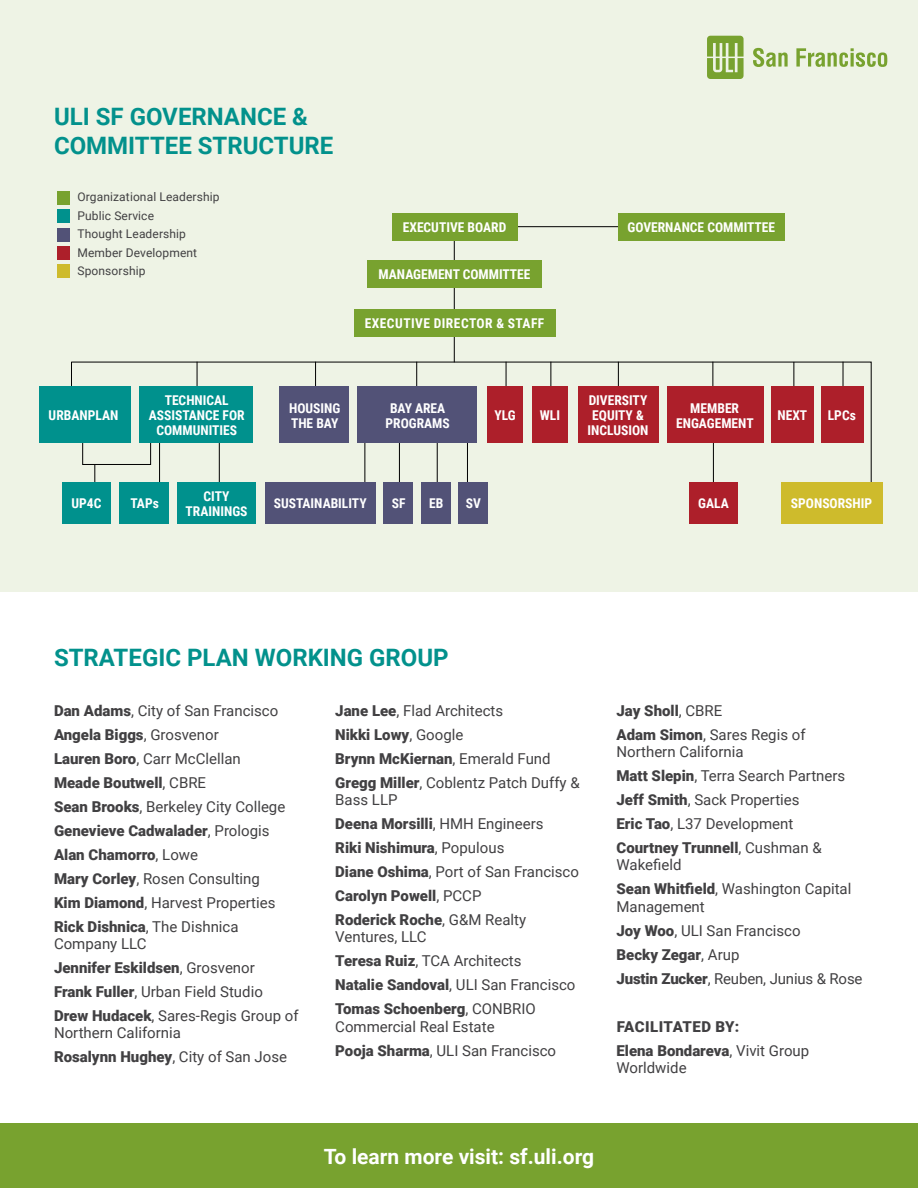
<style>
.page{position:relative;width:918px;height:1188px;background:#fff}
.page>*{position:absolute;margin:0;border:0;box-sizing:border-box;transform-origin:0 0}
.t1{font:700 24px/28.8px "Roboto";color:#02918c}
.t2{font:700 21px "Roboto";color:#fff}
.t3{font:15px/24px "Roboto";color:#414042}
.t4{font:900 15px/24px "Roboto";color:#414042}
.t5{font:700 13.5px/15px "Roboto Condensed";color:#fff;text-align:center}
.t6{font:700 13.5px "Roboto Condensed";letter-spacing:.035em;color:#fff}
.t7{font:12px/18.3px "Roboto";letter-spacing:.01em;color:#414042}
.s1{font-weight:900}
.s2{font-weight:400}
</style>
<div class="page">
<div style="left:0;top:0;width:918px;height:592px;background:#eef3e5"></div>
<div style="left:0;top:1123px;width:918px;height:65px;background:#78a22f"></div>
<svg style="left:753px;top:48px;width:35px;height:19px"></svg>
<svg style="left:796px;top:48px;width:91px;height:19px"></svg>
<svg style="left:707px;top:36px;width:37px;height:43px"></svg>
<hr style="left:454px;top:232px;width:1px;height:130px;background:#000">
<hr style="left:512px;top:226px;width:129px;height:1px;background:#000">
<svg style="left:71px;top:361px;width:801px;height:133px"></svg>
<hr style="left:71px;top:362px;width:1px;height:40px;background:#000">
<hr style="left:197px;top:362px;width:1px;height:40px;background:#000">
<hr style="left:315px;top:362px;width:1px;height:40px;background:#000">
<hr style="left:416px;top:362px;width:1px;height:40px;background:#000">
<hr style="left:506px;top:362px;width:1px;height:40px;background:#000">
<hr style="left:550px;top:362px;width:1px;height:40px;background:#000">
<hr style="left:618px;top:362px;width:1px;height:40px;background:#000">
<hr style="left:712px;top:362px;width:1px;height:40px;background:#000">
<hr style="left:794px;top:362px;width:1px;height:40px;background:#000">
<hr style="left:843px;top:362px;width:1px;height:40px;background:#000">
<svg style="left:82px;top:429px;width:69px;height:36px"></svg>
<hr style="left:94px;top:465px;width:1px;height:35px;background:#000">
<hr style="left:159px;top:439px;width:1px;height:61px;background:#000">
<hr style="left:219px;top:439px;width:1px;height:61px;background:#000">
<hr style="left:364px;top:439px;width:1px;height:61px;background:#000">
<hr style="left:467px;top:439px;width:1px;height:61px;background:#000">
<hr style="left:713px;top:439px;width:1px;height:61px;background:#000">
<hr style="left:437px;top:439px;width:1px;height:61px;background:#000">
<hr style="left:399px;top:439px;width:1px;height:61px;background:#000">
<div style="left:392px;top:213px;width:125px;height:27px;background:#78a22f"></div>
<div style="left:367px;top:260px;width:175px;height:28px;background:#78a22f"></div>
<div style="left:354px;top:309px;width:202px;height:27px;background:#78a22f"></div>
<div style="left:618px;top:213px;width:166px;height:27px;background:#78a22f"></div>
<div style="left:39px;top:386px;width:91px;height:57px;background:#00918d"></div>
<div style="left:487px;top:386px;width:36px;height:57px;background:#ad1f2a"></div>
<div style="left:771px;top:386px;width:42px;height:57px;background:#ad1f2a"></div>
<div style="left:821px;top:386px;width:42px;height:57px;background:#ad1f2a"></div>
<div style="left:532px;top:386px;width:36px;height:57px;background:#ad1f2a"></div>
<div style="left:62px;top:482px;width:49px;height:42px;background:#00918d"></div>
<div style="left:689px;top:482px;width:49px;height:42px;background:#ad1f2a"></div>
<div style="left:120px;top:482px;width:49px;height:42px;background:#00918d"></div>
<div style="left:384px;top:482px;width:29px;height:42px;background:#525277"></div>
<div style="left:421px;top:482px;width:30px;height:42px;background:#525277"></div>
<div style="left:458px;top:482px;width:30px;height:42px;background:#525277"></div>
<div style="left:265px;top:482px;width:110px;height:42px;background:#525277"></div>
<div style="left:781px;top:482px;width:101px;height:42px;background:#cebb2c"></div>
<div style="left:177px;top:482px;width:79px;height:42px;background:#00918d"></div>
<div style="left:280px;top:386px;width:69px;height:57px;background:#525277"></div>
<div style="left:140px;top:386px;width:113px;height:57px;background:#00918d"></div>
<div style="left:578px;top:386px;width:81px;height:57px;background:#ad1f2a"></div>
<div style="left:357px;top:386px;width:119px;height:57px;background:#525277"></div>
<div style="left:668px;top:386px;width:96px;height:57px;background:#ad1f2a"></div>
<div style="left:57px;top:191px;width:13px;height:14px;background:#78a22f"></div>
<div style="left:57px;top:209px;width:13px;height:14px;background:#00918d"></div>
<div style="left:57px;top:228px;width:13px;height:13px;background:#525277"></div>
<div style="left:57px;top:247px;width:13px;height:13px;background:#ad1f2a"></div>
<div style="left:57px;top:264px;width:13px;height:14px;background:#cebb2c"></div>
<h1 class="t1" style="left:54px;top:102px;width:281px">ULI SF GOVERNANCE &amp;<br>COMMITTEE STRUCTURE</h1>
<p class="t7" style="left:78px;top:188px;width:144px">Organizational Leadership<br>Public Service<br>Thought Leadership<br>Member Development<br>Sponsorship</p>
<p class="t5" style="left:403px;top:219px;width:105px">EXECUTIVE BOARD</p>
<p class="t5" style="left:379px;top:266px;width:154px">MANAGEMENT COMMITTEE</p>
<p class="t6" style="left:365px;top:313px;width:181px">EXECUTIVE DIRECTOR &amp; STAFF</p>
<p class="t5" style="left:627px;top:219px;width:149px">GOVERNANCE COMMITTEE</p>
<p class="t5" style="left:149px;top:393px;width:97px">TECHNICAL<br>ASSISTANCE FOR<br>COMMUNITIES</p>
<p class="t5" style="left:588px;top:393px;width:62px">DIVERSITY<br>EQUITY &amp;<br>INCLUSION</p>
<p class="t5" style="left:289px;top:400px;width:53px;text-align:left">HOUSING<br>THE BAY</p>
<p class="t5" style="left:386px;top:400px;width:66px">BAY AREA<br>PROGRAMS</p>
<p class="t5" style="left:676px;top:400px;width:79px">MEMBER<br>ENGAGEMENT</p>
<p class="t5" style="left:49px;top:407px;width:71px">URBANPLAN</p>
<p class="t5" style="left:494px;top:407px;width:23px">YLG</p>
<p class="t5" style="left:540px;top:407px;width:22px">WLI</p>
<p class="t5" style="left:777px;top:407px;width:31px">NEXT</p>
<p class="t5" style="left:828px;top:407px;width:29px">LPCs</p>
<p class="t5" style="left:186px;top:488px;width:63px">CITY<br>TRAININGS</p>
<p class="t5" style="left:72px;top:496px;width:31px">UP4C</p>
<p class="t5" style="left:130px;top:496px;width:30px">TAPs</p>
<p class="t5" style="left:274px;top:496px;width:94px">SUSTAINABILITY</p>
<p class="t5" style="left:392px;top:496px;width:15px">SF</p>
<p class="t5" style="left:429px;top:496px;width:16px">EB</p>
<p class="t5" style="left:466px;top:496px;width:17px">SV</p>
<p class="t5" style="left:698px;top:496px;width:32px">GALA</p>
<p class="t5" style="left:791px;top:496px;width:83px">SPONSORSHIP</p>
<h1 class="t1" style="left:54px;top:642px;width:396px">STRATEGIC PLAN WORKING GROUP</h1>
<p class="t3" style="left:54px;top:698px;width:233px"><span class="s1">Dan Adams</span>, City of San Francisco<br><span class="s1">Angela Biggs</span>, Grosvenor<br><span class="s1">Lauren Boro</span>, Carr McClellan<br><span class="s1">Meade Boutwell</span>, CBRE<br><span class="s1">Sean Brooks</span>, Berkeley City College<br><span class="s1">Genevieve Cadwalader</span>, Prologis<br><span class="s1">Alan Chamorro</span>, Lowe<br><span class="s1">Mary Corley</span>, Rosen Consulting<br><span class="s1">Kim Diamond</span>, Harvest Properties<br><span class="s1">Rick Dishnica</span>, The Dishnica</p>
<p class="t3" style="left:54px;top:931px;width:246px">Company LLC<br><span class="s1">Jennifer Eskildsen</span>, Grosvenor<br><span class="s1">Frank Fuller</span>, Urban Field Studio<br><span class="s1">Drew Hudacek</span>, Sares-Regis Group of</p>
<p class="t3" style="left:54px;top:1021px;width:235px">Northern California<br><span class="s1">Rosalynn Hughey</span>, City of San Jose</p>
<p class="t3" style="left:335px;top:698px;width:246px"><span class="s1">Jane Lee</span>, Flad Architects<br><span class="s1">Nikki Lowy</span>, Google<br><span class="s1">Brynn McKiernan</span>, Emerald Fund<br><span class="s1">Gregg Miller</span>, Coblentz Patch Duffy &amp;</p>
<p class="t3" style="left:335px;top:787px;width:245px">Bass LLP<br><span class="s1">Deena Morsilli</span>, HMH Engineers<br><span class="s1">Riki Nishimura</span>, Populous<br><span class="s1">Diane Oshima</span>, Port of San Francisco<br><span class="s1">Carolyn Powell</span>, PCCP<br><span class="s1">Roderick Roche</span>, G&amp;M Realty</p>
<p class="t3" style="left:335px;top:925px;width:242px">Ventures, LLC<br><span class="s1">Teresa Ruiz</span>, TCA Architects<br><span class="s1">Natalie Sandoval</span>, ULI San Francisco<br><span class="s1">Tomas Schoenberg</span>, CONBRIO</p>
<p class="t3" style="left:335px;top:1014px;width:222px">Commercial Real Estate<br><span class="s1">Pooja Sharma</span>, ULI San Francisco</p>
<p class="t3" style="left:616px;top:698px;width:191px"><span class="s1">Jay Sholl</span>, CBRE<br><span class="s1">Adam Simon</span>, Sares Regis of</p>
<p class="t3" style="left:616px;top:739px;width:230px">Northern California<br><span class="s1">Matt Slepin</span>, Terra Search Partners<br><span class="s1">Jeff Smith</span>, Sack Properties<br><span class="s1">Eric Tao</span>, L37 Development<br><span class="s1">Courtney Trunnell</span>, Cushman &amp;</p>
<p class="t3" style="left:616px;top:853px;width:236px">Wakefield<br><span class="s1">Sean Whitfield</span>, Washington Capital</p>
<p class="t3" style="left:616px;top:894px;width:248px">Management<br><span class="s1">Joy Woo</span>, ULI San Francisco<br><span class="s1">Becky Zegar</span>, Arup<br><span class="s1">Justin Zucker</span>, Reuben, Junius &amp; Rose</p>
<p class="t4" style="left:616px;top:1014px;width:194px">FACILITATED BY:<br>Elena Bondareva<span class="s2">, Vivit Group</span></p>
<p class="t3" style="left:616px;top:1055px;width:72px">Worldwide</p>
<h2 class="t2" style="left:324px;top:1141px;width:272px">To learn more visit: sf.uli.org</h2>
</div>
